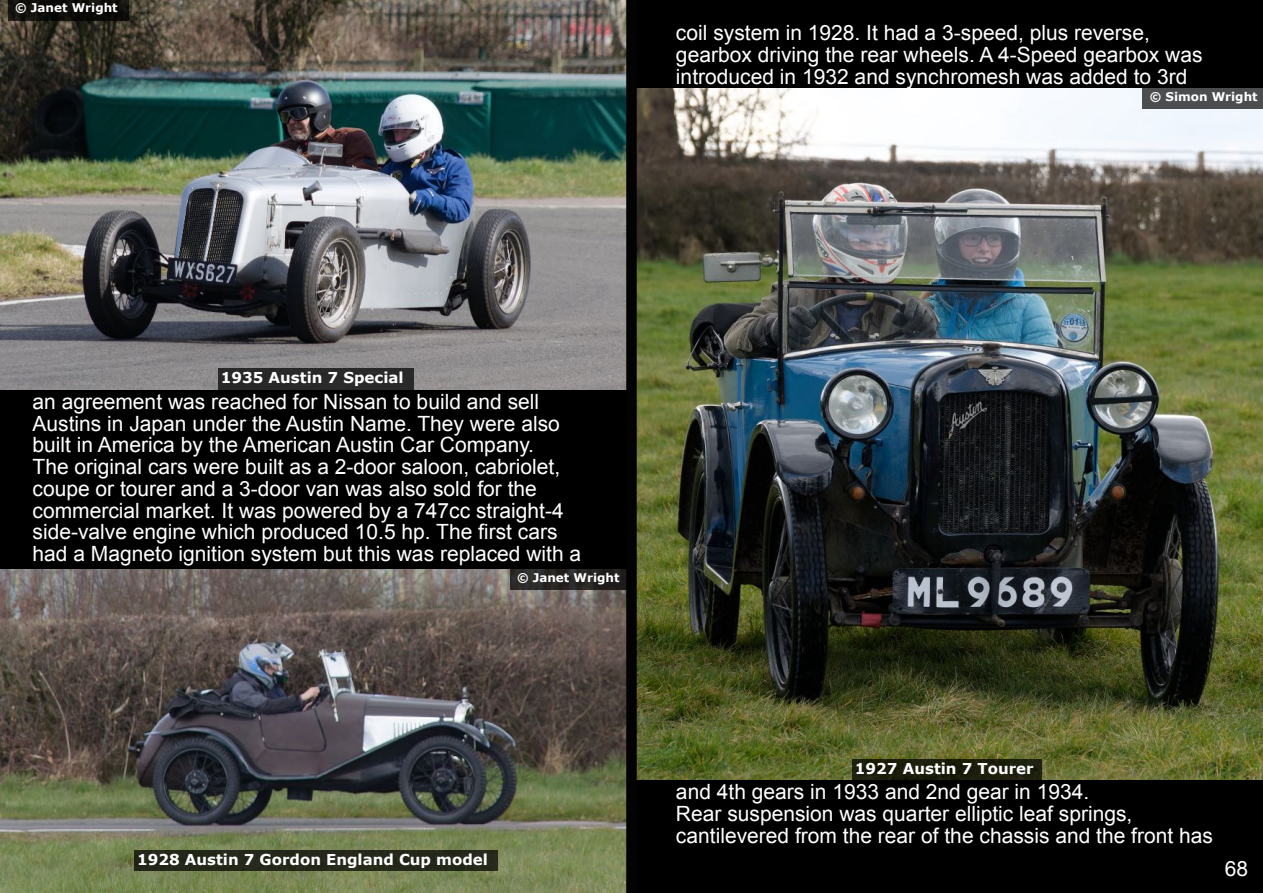
<style>
.page{position:relative;width:1263px;height:893px;background:#000}
.page>*{position:absolute;margin:0;border:0;box-sizing:border-box;transform-origin:0 0}
.t1{font:21px/21.8px "Arial";color:#fff}
.t2{font:700 15px "Verdana";color:#fff}
.t3{font:700 12px "Verdana";color:#fff}
</style>
<div class="page">
<img style="left:0;top:0;width:626px;height:390px">
<img style="left:0;top:570px;width:626px;height:323px">
<img style="left:637px;top:89px;width:626px;height:691px">
<div style="left:218px;top:368px;width:196px;height:22px;background:#2a2929"></div>
<div style="left:852px;top:759px;width:189px;height:21px;background:#1c1e0b"></div>
<div style="left:134px;top:850px;width:363px;height:21px;background:#24281a"></div>
<div style="left:1143px;top:89px;width:120px;height:20px;background:#4b4d4f"></div>
<div style="left:8px;top:0;width:120px;height:20px;background:#000;opacity:.69"></div>
<div style="left:510px;top:570px;width:120px;height:20px;background:#000;opacity:.69"></div>
<p class="t3" style="left:15px;top:3px;width:104px">© Janet Wright</p>
<p class="t1" style="left:676px;top:24px;width:528px">coil system in 1928. It had a 3-speed, plus reverse, gearbox driving the rear wheels. A 4-Speed gearbox was introduced in 1932 and synchromesh was added to 3rd</p>
<p class="t3" style="left:1150px;top:92px;width:109px">© Simon Wright</p>
<p class="t2" style="left:221px;top:371px;width:184px">1935 Austin 7 Special</p>
<p class="t1" style="left:33px;top:393px;width:550px">an agreement was reached for Nissan to build and sell Austins in Japan under the Austin Name. They were also built in America by the American Austin Car Company.<br>The original cars were built as a 2-door saloon, cabriolet, coupe or tourer and a 3-door van was also sold for the commercial market. It was powered by a 747cc straight-4 side-valve engine which produced 10.5 hp. The first cars had a Magneto ignition system but this was replaced with a</p>
<p class="t3" style="left:517px;top:572px;width:104px">© Janet Wright</p>
<p class="t2" style="left:137px;top:853px;width:352px">1928 Austin 7 Gordon England Cup model</p>
<p class="t2" style="left:855px;top:762px;width:180px">1927 Austin 7 Tourer</p>
<p class="t1" style="left:676px;top:783px;width:538px">and 4th gears in 1933 and 2nd gear in 1934.<br>Rear suspension was quarter elliptic leaf springs, cantilevered from the rear of the chassis and the front has</p>
<p class="t1" style="left:1225px;top:859px;width:25px">68</p>
</div>
